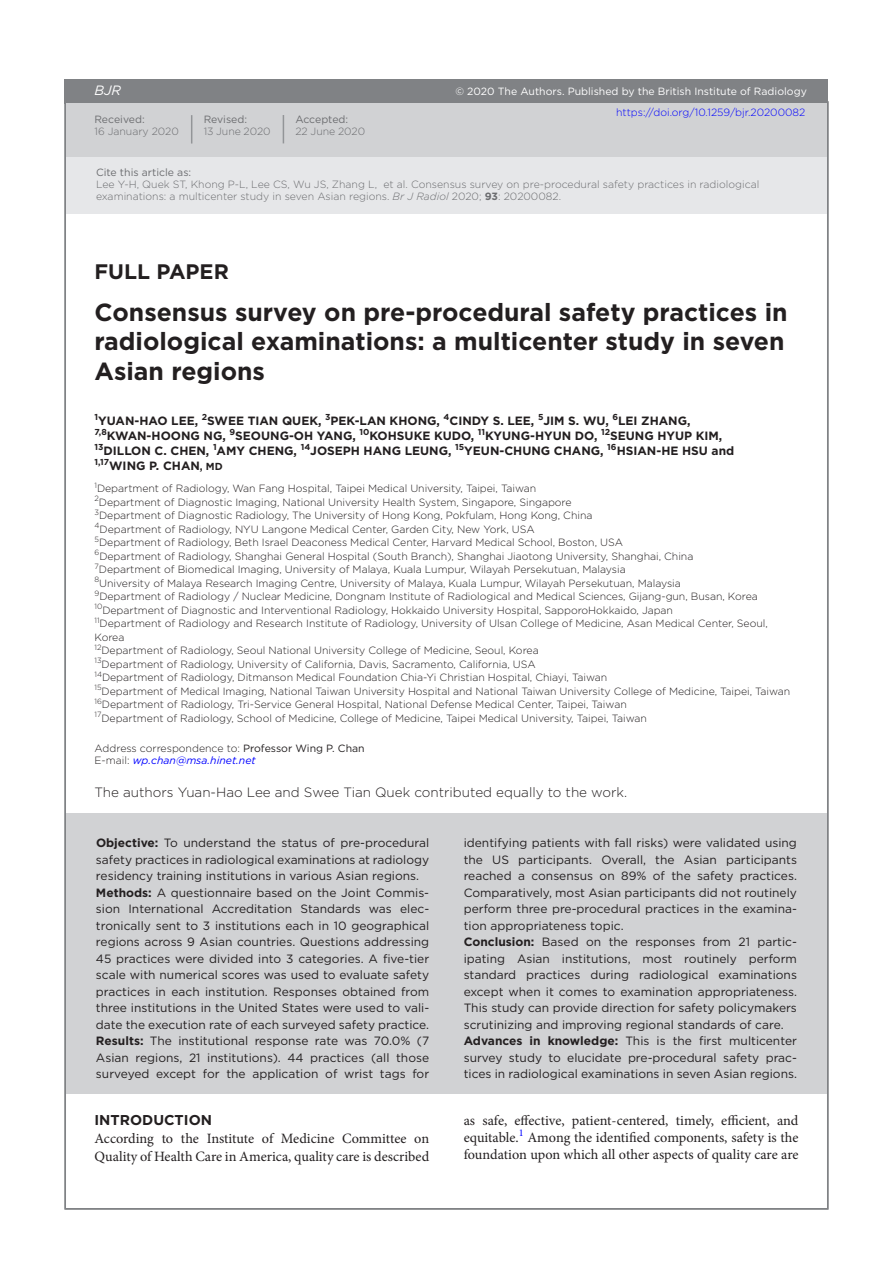
<style>
.page{position:relative;width:893px;height:1263px;background:#fff}
.page>*{position:absolute;margin:0;border:0;box-sizing:border-box;transform-origin:0 0}
.t1{font:700 24.75px/29.2px "Gotham";color:#231f20}
.t2{font:700 21px "Gotham";color:#231f20}
.t3{font:14.25px/17.2px "Minion Pro";color:#231f20}
.t4{font:700 14.25px "Gotham";color:#231f20}
.t5{font:300 13.5px "Gotham";color:#231f20}
.t6{font:italic 13.5px "Gotham";color:#fff}
.t7{font:12px/16.5px "Gotham";color:#231f20}
.t8{font:700 12px/15px "Gotham";color:#231f20}
.t9{font:300 10.5px/13.5px "Gotham";letter-spacing:-.005em;color:#231f20}
.t10{font:300 10.5px/12px "Gotham";color:#6c6d70}
.t11{font:10.5px "Gotham";color:#fff}
.t12{font:10.5px "Gotham";color:#6c6d70}
.t13{font:300 10.5px "Gotham";color:#00f}
.s1{font-style:italic}
.s2{font-weight:700}
.s3{font-size:10.2px}
.s4{font-weight:400}
.s5{font-weight:400;font-style:italic;color:#00f}
</style>
<div class="page">
<div style="left:64px;top:79px;width:764px;height:24px;background:#808285"></div>
<div style="left:66px;top:154px;width:761px;height:59px;background:#e6e7e9"></div>
<div style="left:66px;top:103px;width:761px;height:53px;background:#d1d2d4"></div>
<svg style="left:283px;top:115px;width:1px;height:28px"></svg>
<svg style="left:191px;top:115px;width:1px;height:29px"></svg>
<div style="left:66px;top:813px;width:761px;height:281px;background:#d1d2d4"></div>
<p class="t6" style="left:94px;top:83px;width:28px">BJR</p>
<p class="t12" style="left:94px;top:113px;width:52px">Received:</p>
<p class="t10" style="left:94px;top:125px;width:86px">16 January 2020</p>
<p class="t12" style="left:204px;top:113px;width:45px">Revised:</p>
<p class="t10" style="left:204px;top:125px;width:68px">13 June 2020</p>
<p class="t12" style="left:295px;top:113px;width:54px">Accepted:</p>
<p class="t10" style="left:295px;top:125px;width:71px">22 June 2020</p>
<p class="t11" style="left:455px;top:85px;width:353px">© 2020 The Authors. Published by the British Institute of Radiology</p>
<p class="t13" style="left:616px;top:106px;width:191px">https://doi.org/10.1259/bjr.20200082</p>
<p class="t12" style="left:96px;top:165px;width:97px">Cite this article as:</p>
<p class="t10" style="left:96px;top:178px;width:665px">Lee Y-H, Quek ST, Khong P-L, Lee CS, Wu JS, Zhang L, et al. Consensus survey on pre-procedural safety practices in radiological examinations: a multicenter study in seven Asian regions. <span class="s1">Br J Radiol</span> 2020; <span class="s2">93</span>: 20200082.</p>
<h2 class="t2" style="left:94px;top:258px;width:136px">FULL PAPER</h2>
<h1 class="t1" style="left:94px;top:298px;width:695px">Consensus survey on pre-procedural safety practices in radiological examinations: a multicenter study in seven<br>Asian regions</h1>
<p class="t8" style="left:94px;top:413px;width:641px"><sup>1</sup>YUAN-HAO LEE, <sup>2</sup>SWEE TIAN QUEK, <sup>3</sup>PEK-LAN KHONG, <sup>4</sup>CINDY S. LEE, <sup>5</sup>JIM S. WU, <sup>6</sup>LEI ZHANG, <sup>7,8</sup>KWAN-HOONG NG, <sup>9</sup>SEOUNG-OH YANG, <sup>10</sup>KOHSUKE KUDO, <sup>11</sup>KYUNG-HYUN DO, <sup>12</sup>SEUNG HYUP KIM, <sup>13</sup>DILLON C. CHEN, <sup>1</sup>AMY CHENG, <sup>14</sup>JOSEPH HANG LEUNG, <sup>15</sup>YEUN-CHUNG CHANG, <sup>16</sup>HSIAN-HE HSU and <sup>1,17</sup>WING P. CHAN<span class="s3">, MD</span></p>
<p class="t9" style="left:94px;top:481px;width:697px"><sup>1</sup>Department of Radiology, Wan Fang Hospital, Taipei Medical University, Taipei, Taiwan<br><sup>2</sup>Department of Diagnostic Imaging, National University Health System, Singapore, Singapore<br><sup>3</sup>Department of Diagnostic Radiology, The University of Hong Kong, Pokfulam, Hong Kong, China<br><sup>4</sup>Department of Radiology, NYU Langone Medical Center, Garden City, New York, USA<br><sup>5</sup>Department of Radiology, Beth Israel Deaconess Medical Center, Harvard Medical School, Boston, USA<br><sup>6</sup>Department of Radiology, Shanghai General Hospital (South Branch), Shanghai Jiaotong University, Shanghai, China<br><sup>7</sup>Department of Biomedical Imaging, University of Malaya, Kuala Lumpur, Wilayah Persekutuan, Malaysia<br><sup>8</sup>University of Malaya Research Imaging Centre, University of Malaya, Kuala Lumpur, Wilayah Persekutuan, Malaysia<br><sup>9</sup>Department of Radiology / Nuclear Medicine, Dongnam Institute of Radiological and Medical Sciences, Gijang-gun, Busan, Korea <sup>10</sup>Department of Diagnostic and Interventional Radiology, Hokkaido University Hospital, SapporoHokkaido, Japan<br><sup>11</sup>Department of Radiology and Research Institute of Radiology, University of Ulsan College of Medicine, Asan Medical Center, Seoul, Korea<br><sup>12</sup>Department of Radiology, Seoul National University College of Medicine, Seoul, Korea<br><sup>13</sup>Department of Radiology, University of California, Davis, Sacramento, California, USA<br><sup>14</sup>Department of Radiology, Ditmanson Medical Foundation Chia-Yi Christian Hospital, Chiayi, Taiwan<br><sup>15</sup>Department of Medical Imaging, National Taiwan University Hospital and National Taiwan University College of Medicine, Taipei, Taiwan <sup>16</sup>Department of Radiology, Tri-Service General Hospital, National Defense Medical Center, Taipei, Taiwan<br><sup>17</sup>Department of Radiology, School of Medicine, College of Medicine, Taipei Medical University, Taipei, Taiwan</p>
<p class="t9" style="left:94px;top:742px;width:272px;line-height:12px">Address correspondence to: <span class="s4">Professor Wing P. Chan<br></span>E-mail: <span class="s5">wp.chan@msa.hinet.net</span></p>
<p class="t5" style="left:94px;top:783px;width:534px">The authors Yuan-Hao Lee and Swee Tian Quek contributed equally to the work.</p>
<p class="t7" style="left:96px;top:834px;width:335px"><span class="s2">Objective:</span> To understand the status of pre-procedural safety practices in radiological examinations at radiology residency training institutions in various Asian regions.<br><span class="s2">Methods:</span> A questionnaire based on the Joint Commis&shy;sion International Accreditation Standards was elec&shy;tronically sent to 3 institutions each in 10 geographical regions across 9 Asian countries. Questions addressing 45 practices were divided into 3 categories. A five-tier scale with numerical scores was used to evaluate safety practices in each institution. Responses obtained from three institutions in the United States were used to vali&shy;date the execution rate of each surveyed safety practice.<br><span class="s2">Results:</span> The institutional response rate was 70.0% (7<br>Asian regions, 21 institutions). 44 practices (all those surveyed except for the application of wrist tags for</p>
<p class="t7" style="left:464px;top:834px;width:335px">identifying patients with fall risks) were validated using the US participants. Overall, the Asian participants reached a consensus on 89% of the safety practices.<br>Comparatively, most Asian participants did not routinely perform three pre-procedural practices in the examina&shy;tion appropriateness topic.<br><span class="s2">Conclusion:</span> Based on the responses from 21 partic&shy;ipating Asian institutions, most routinely perform standard practices during radiological examinations except when it comes to examination appropriateness.<br>This study can provide direction for safety policymakers scrutinizing and improving regional standards of care.<br><span class="s2">Advances in knowledge:</span> This is the first multicenter survey study to elucidate pre-procedural safety prac&shy;tices in radiological examinations in seven Asian regions.</p>
<h3 class="t4" style="left:94px;top:1110px;width:119px">INTRODUCTION</h3>
<h3 class="t3" style="left:94px;top:1130px;width:336px">According to the Institute of Medicine Committee on<br>Quality of Health Care in America, quality care is described</h3>
<h3 class="t3" style="left:464px;top:1111px;width:336px;text-align:justify">as safe, effective, patient-centered, timely, efficient, and equitable.<sup>1</sup> Among the identified components, safety is the foundation upon which all other aspects of quality care are</h3>
</div>
